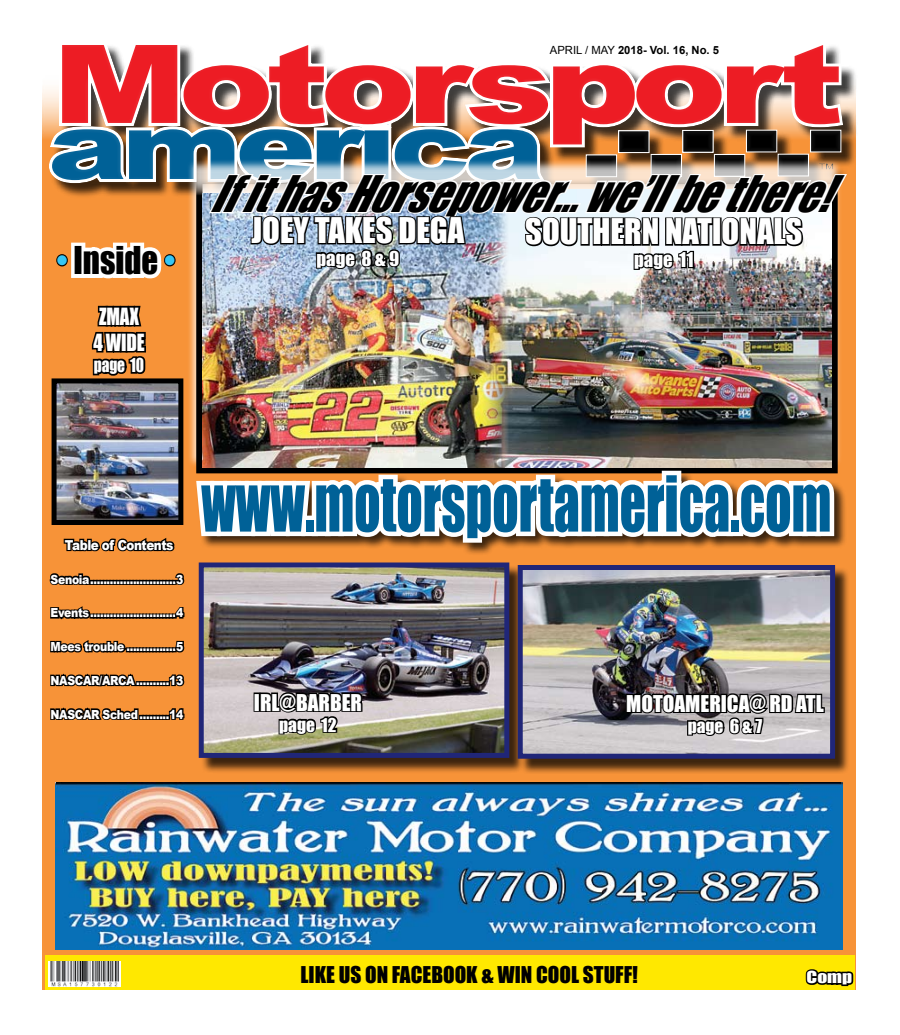
<style>
.page{position:relative;width:900px;height:1035px;background:#fff}
.page>*{position:absolute;margin:0;border:0;box-sizing:border-box;transform-origin:0 0}
.t1{font:900 108.88px "Arial";letter-spacing:-.06em;color:#ed1c24;scale:1.31 1}
.t2{font:900 93.75px "Arial";letter-spacing:-.05em;color:#006197;scale:1.28 1}
.t3{font:71.25px "Impact";color:#006197;scale:.72 1}
.t4{font:italic 46.25px "Impact";color:#000;scale:.92 1}
.t5{font:35.25px "Impact";color:#000;scale:.93 1}
.t6{font:32.5px "Impact";color:#fff}
.t7{font:21.75px/26.1px "Impact";letter-spacing:-.01em;color:#fff;scale:.87 1}
.t8{font:21.25px "Impact";color:#000}
.t9{font:21.25px "Impact";color:#fff}
.t10{font:18.75px "Impact";color:#fff}
.t11{font:17.62px "Impact";letter-spacing:-.01em;color:#fff;scale:.87 1}
.t12{font:17.5px "Impact";color:#fff}
.t13{font:15.25px "Impact";color:#fff;scale:1.27 1}
.t14{font:900 13.75px "Arial";letter-spacing:-.04em;color:#fff;scale:.87 1}
.t15{font:900 12.5px "Arial";letter-spacing:-.03em;color:#fff;scale:.87 1}
.t16{font:700 11.25px "Arial";color:#000}
.s1{font-weight:400}
.s2{color:#36c6f4}
</style>
<div class="page">
<div style="left:43px;top:72px;width:813px;height:918px;background:#f79338"></div>
<div style="left:45px;top:955px;width:810px;height:35px;background:#ffe800"></div>
<div style="left:201px;top:564px;width:329px;height:215px;background:#000;opacity:.75"></div>
<img style="left:205px;top:738px;width:298px;height:14px">
<div style="left:199px;top:562px;width:310px;height:196px;border:5px solid #202678"></div>
<div style="left:0;top:0;width:900px;height:222px;background:#fff"></div>
<svg style="left:48px;top:961px;width:73px;height:1px"></svg>
<img style="left:48px;top:962px;width:73px;height:24px">
<svg style="left:805px;top:969px;width:49px;height:18px"></svg>
<div style="left:520px;top:567px;width:336px;height:212px;background:#000;opacity:.75"></div>
<img style="left:524px;top:738px;width:305px;height:15px">
<div style="left:518px;top:565px;width:317px;height:194px;border:5px solid #202678"></div>
<div style="left:195px;top:470px;width:705px;height:162px;background:#000;opacity:.75"></div>
<img style="left:45px;top:46px;width:804px;height:692px">
<img style="left:55px;top:782px;width:788px;height:167px">
<h1 class="t1" style="left:52px;top:5px;width:606px">Motorsport</h1>
<p class="t16" style="left:550px;top:43px;width:171px"><span class="s1">APRIL / MAY</span> 2018- Vol. 16, No. 5</p>
<h2 class="t2" style="left:48px;top:77px;width:389px">america</h2>
<h3 class="t4" style="left:209px;top:158px;width:710px">IfithasHorsepower...we’llbethere!</h3>
<h3 class="t6" style="left:252px;top:205px;width:214px">JOEY TAKES DEGA</h3>
<h3 class="t10" style="left:317px;top:244px;width:84px">page 8 &amp; 9</h3>
<h3 class="t6" style="left:525px;top:206px;width:279px">SOUTHERN NATIONALS</h3>
<h3 class="t10" style="left:634px;top:245px;width:61px">page 11</h3>
<h3 class="t5" style="left:56px;top:233px;width:130px"><span class="s2">•</span> Inside <span class="s2">•</span></h3>
<h3 class="t7" style="left:93px;top:303px;width:60px">ZMAX<br>4 WIDE</h3>
<h3 class="t11" style="left:94px;top:351px;width:59px">page 10</h3>
<p class="t14" style="left:65px;top:535px;width:127px">Table of Contents</p>
<p class="t15" style="left:51px;top:570px;width:154px">Senoia..........................3</p>
<p class="t15" style="left:51px;top:604px;width:154px">Events..........................4</p>
<p class="t15" style="left:51px;top:638px;width:154px">Mees trouble ...............5</p>
<p class="t15" style="left:51px;top:671px;width:154px">NASCAR/ARCA ..........13</p>
<p class="t15" style="left:51px;top:705px;width:154px">NASCAR Sched .........14</p>
<h3 class="t3" style="left:201px;top:448px;width:877px">www.motorsportamerica.com</h3>
<h3 class="t9" style="left:254px;top:686px;width:110px">IRL@BARBER</h3>
<h3 class="t12" style="left:279px;top:711px;width:59px">page 12</h3>
<h3 class="t9" style="left:626px;top:687px;width:199px">MOTOAMERICA@ RD ATL</h3>
<h3 class="t12" style="left:688px;top:712px;width:76px">page 6 &amp; 7</h3>
<h3 class="t8" style="left:301px;top:958px;width:339px">LIKE US ON FACEBOOK &amp; WIN COOL STUFF!</h3>
<p class="t13" style="left:807px;top:965px;width:37px">Comp</p>
</div>
